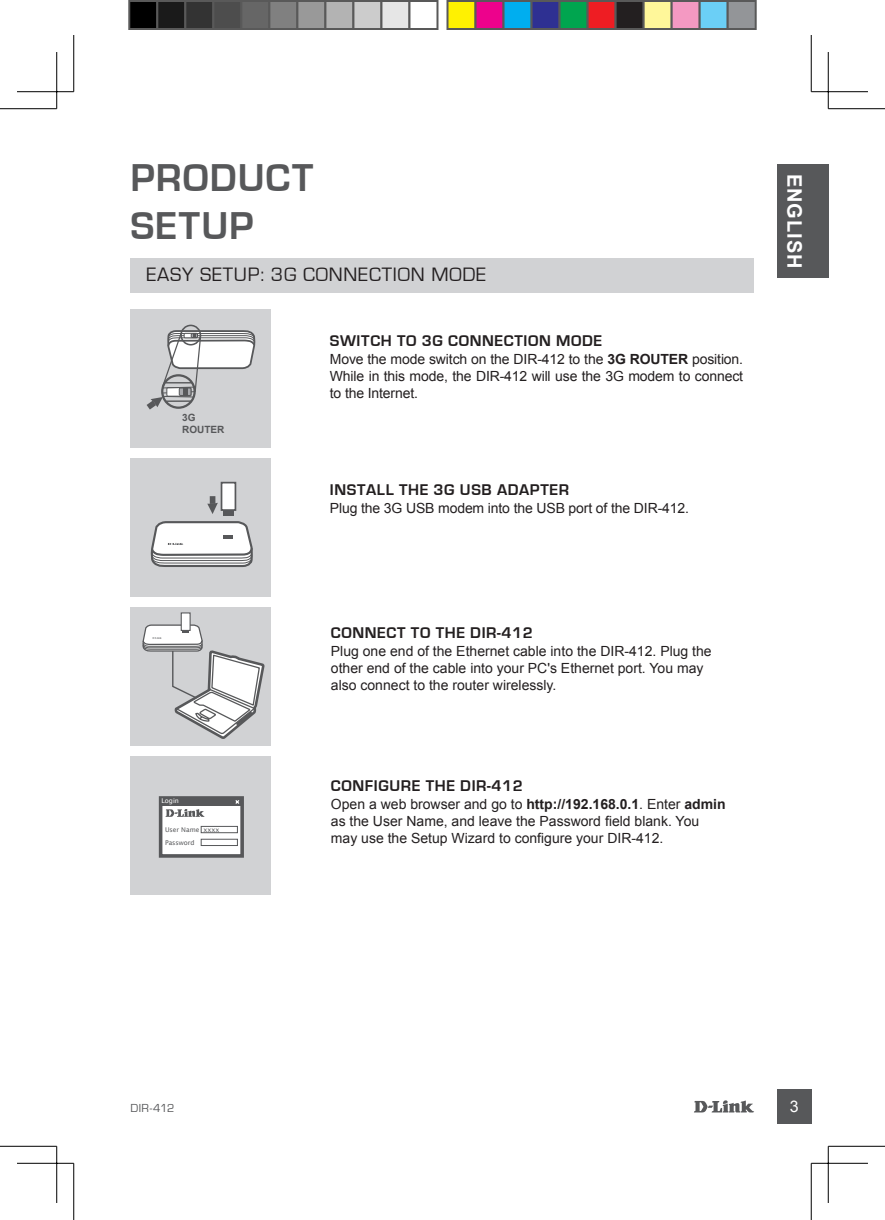
<style>
.page{position:relative;width:885px;height:1220px;background:#fff}
.page>*{position:absolute;margin:0;border:0;box-sizing:border-box;transform-origin:0 0}
.t1{font:700 40px/48px "Eurostile";letter-spacing:.03em;color:#57585a}
.t2{font:20px "Eurostile";letter-spacing:.04em;color:#231f20}
.t3{font:700 20px "Arial";letter-spacing:.045em;color:#fff}
.t4{font:700 16px "Eurostile";letter-spacing:.04em;color:#231f20}
.t5{font:16px "Arial";color:#fff}
.t6{font:14px/16.8px "Arial";color:#231f20}
.t7{font:12px "Eurostile";letter-spacing:.005em;color:#57585a}
.t8{font:700 10px/12px "Arial";color:#57585a}
.t9{font:6.6px/13px "Lucida Sans";color:#57585a}
.t10{font:6.6px "Lucida Sans";color:#fff}
.s1{font-weight:700}
</style>
<div class="page">
<svg style="left:694px;top:1100px;width:60px;height:12px"></svg>
<div style="left:777px;top:1089px;width:34px;height:35px;background:#57585a"></div>
<div style="left:777px;top:164px;width:51px;height:113px;background:#57585a"></div>
<div style="left:130px;top:258px;width:623px;height:34px;background:#d1d2d4"></div>
<div style="left:130px;top:608px;width:141px;height:138px;background:#d1d2d4"></div>
<div style="left:130px;top:757px;width:141px;height:138px;background:#d1d2d4"></div>
<div style="left:130px;top:458px;width:141px;height:139px;background:#d1d2d4"></div>
<div style="left:130px;top:309px;width:141px;height:139px;background:#d1d2d4"></div>
<div style="left:159px;top:796px;width:85px;height:62px;background:#fff;border:4px solid #57585a"></div>
<svg style="left:200px;top:825px;width:38px;height:21px"></svg>
<div style="left:180px;top:325px;width:21px;height:20px;border:2px solid #57585a;border-radius:50%"></div>
<svg style="left:146px;top:329px;width:110px;height:81px"></svg>
<hr style="left:166px;top:400px;width:26px;height:2px;background:#57585a">
<svg style="left:150px;top:521px;width:103px;height:46px"></svg>
<div style="left:181px;top:612px;width:10px;height:19px;background:#fff;border:1px solid #57585a"></div>
<svg style="left:142px;top:624px;width:124px;height:193px"></svg>
<div style="left:221px;top:482px;width:15px;height:29px;background:#fff;border:2px solid #57585a"></div>
<div style="left:223px;top:511px;width:10px;height:5px;background:#57585a"></div>
<svg style="left:207px;top:503px;width:11px;height:11px"></svg>
<div style="left:210px;top:496px;width:5px;height:8px;background:#57585a"></div>
<hr style="left:0;top:108px;width:57px;height:1px;background:#000">
<hr style="left:828px;top:108px;width:56px;height:1px;background:#000">
<hr style="left:0;top:1146px;width:57px;height:1px;background:#000">
<hr style="left:828px;top:1146px;width:56px;height:1px;background:#000">
<hr style="left:73px;top:35px;width:1px;height:57px;background:#000">
<hr style="left:73px;top:1163px;width:1px;height:57px;background:#000">
<hr style="left:810px;top:35px;width:1px;height:57px;background:#000">
<hr style="left:810px;top:1163px;width:1px;height:57px;background:#000">
<hr style="left:17px;top:91px;width:57px;height:1px;background:#000">
<hr style="left:811px;top:91px;width:56px;height:1px;background:#000">
<hr style="left:17px;top:1163px;width:57px;height:1px;background:#000">
<hr style="left:811px;top:1163px;width:56px;height:1px;background:#000">
<hr style="left:56px;top:52px;width:1px;height:57px;background:#000">
<hr style="left:56px;top:1146px;width:1px;height:57px;background:#000">
<hr style="left:827px;top:52px;width:1px;height:57px;background:#000">
<hr style="left:827px;top:1146px;width:1px;height:57px;background:#000">
<div style="left:129px;top:1px;width:28px;height:28px;background:#000"></div>
<div style="left:128px;top:0;width:30px;height:30px;border:2px solid #595959"></div>
<div style="left:157px;top:1px;width:28px;height:28px;background:#1a1a1a"></div>
<div style="left:156px;top:0;width:30px;height:30px;border:2px solid #595959"></div>
<div style="left:185px;top:1px;width:28px;height:28px;background:#333"></div>
<div style="left:184px;top:0;width:30px;height:30px;border:2px solid #595959"></div>
<div style="left:213px;top:1px;width:28px;height:28px;background:#4d4d4d"></div>
<div style="left:212px;top:0;width:30px;height:30px;border:2px solid #595959"></div>
<div style="left:241px;top:1px;width:28px;height:28px;background:#666"></div>
<div style="left:240px;top:0;width:30px;height:30px;border:2px solid #595959"></div>
<div style="left:269px;top:1px;width:28px;height:28px;background:#808080"></div>
<div style="left:268px;top:0;width:30px;height:30px;border:2px solid #595959"></div>
<div style="left:297px;top:1px;width:28px;height:28px;background:#999"></div>
<div style="left:296px;top:0;width:30px;height:30px;border:2px solid #595959"></div>
<div style="left:325px;top:1px;width:28px;height:28px;background:#b3b3b3"></div>
<div style="left:324px;top:0;width:30px;height:30px;border:2px solid #595959"></div>
<div style="left:353px;top:1px;width:28px;height:28px;background:#ccc"></div>
<div style="left:352px;top:0;width:30px;height:30px;border:2px solid #595959"></div>
<div style="left:381px;top:1px;width:28px;height:28px;background:#e6e6e6"></div>
<div style="left:380px;top:0;width:30px;height:30px;border:2px solid #595959"></div>
<div style="left:408px;top:0;width:30px;height:30px;border:2px solid #595959"></div>
<div style="left:447px;top:1px;width:28px;height:28px;background:#fff101"></div>
<div style="left:446px;top:0;width:30px;height:30px;border:2px solid #595959"></div>
<div style="left:475px;top:1px;width:28px;height:28px;background:#ed028c"></div>
<div style="left:474px;top:0;width:30px;height:30px;border:2px solid #595959"></div>
<div style="left:503px;top:1px;width:28px;height:28px;background:#00aeef"></div>
<div style="left:502px;top:0;width:30px;height:30px;border:2px solid #595959"></div>
<div style="left:531px;top:1px;width:28px;height:28px;background:#2e3092"></div>
<div style="left:530px;top:0;width:30px;height:30px;border:2px solid #595959"></div>
<div style="left:559px;top:1px;width:28px;height:28px;background:#00a54f"></div>
<div style="left:558px;top:0;width:30px;height:30px;border:2px solid #595959"></div>
<div style="left:587px;top:1px;width:28px;height:28px;background:#ee1d23"></div>
<div style="left:586px;top:0;width:30px;height:30px;border:2px solid #595959"></div>
<div style="left:615px;top:1px;width:28px;height:28px;background:#231f20"></div>
<div style="left:614px;top:0;width:30px;height:30px;border:2px solid #595959"></div>
<div style="left:643px;top:1px;width:28px;height:28px;background:#fff79a"></div>
<div style="left:642px;top:0;width:30px;height:30px;border:2px solid #595959"></div>
<div style="left:671px;top:1px;width:28px;height:28px;background:#f499c2"></div>
<div style="left:670px;top:0;width:30px;height:30px;border:2px solid #595959"></div>
<div style="left:699px;top:1px;width:28px;height:28px;background:#6bcff6"></div>
<div style="left:698px;top:0;width:30px;height:30px;border:2px solid #595959"></div>
<div style="left:727px;top:1px;width:28px;height:28px;background:#939598"></div>
<div style="left:726px;top:0;width:30px;height:30px;border:2px solid #595959"></div>
<h1 class="t1" style="left:130px;top:155px;width:184px">PRODUCT<br>SETUP</h1>
<h2 class="t2" style="left:146px;top:264px;width:341px">EASY SETUP: 3G CONNECTION MODE</h2>
<p class="t8" style="left:182px;top:412px;width:44px">3G<br>ROUTER</p>
<p class="t4" style="left:330px;top:332px;width:274px">SWITCH TO 3G CONNECTION MODE</p>
<p class="t6" style="left:330px;top:351px;width:415px;text-align:justify">Move the mode switch on the DIR-412 to the <span class="s1">3G ROUTER</span> position.<br>While in this mode, the DIR-412 will use the 3G modem to connect to the Internet.</p>
<p class="t4" style="left:330px;top:481px;width:241px">INSTALL THE 3G USB ADAPTER</p>
<p class="t6" style="left:330px;top:500px;width:360px">Plug the 3G USB modem into the USB port of the DIR-412.</p>
<h2 class="t3" style="left:807px;top:174px;width:96px;rotate:90deg">ENGLISH</h2>
<p class="t10" style="left:161px;top:797px;width:19px">Login</p>
<p class="t9" style="left:165px;top:823px;width:56px">User Name xxxx<br>Password</p>
<p class="t4" style="left:331px;top:624px;width:203px">CONNECT TO THE DIR-412</p>
<p class="t6" style="left:331px;top:643px;width:382px">Plug one end of the Ethernet cable into the DIR-412. Plug the other end of the cable into your PC's Ethernet port. You may also connect to the router wirelessly.</p>
<p class="t4" style="left:331px;top:777px;width:193px">CONFIGURE THE DIR-412</p>
<p class="t6" style="left:331px;top:796px;width:396px">Open a web browser and go to <span class="s1">http://192.168.0.1</span>. Enter <span class="s1">admin </span>as the User Name, and leave the Password field blank. You may use the Setup Wizard to configure your DIR-412.</p>
<p class="t7" style="left:130px;top:1102px;width:45px">DIR-412</p>
<p class="t5" style="left:789px;top:1096px;width:10px">3</p>
</div>
